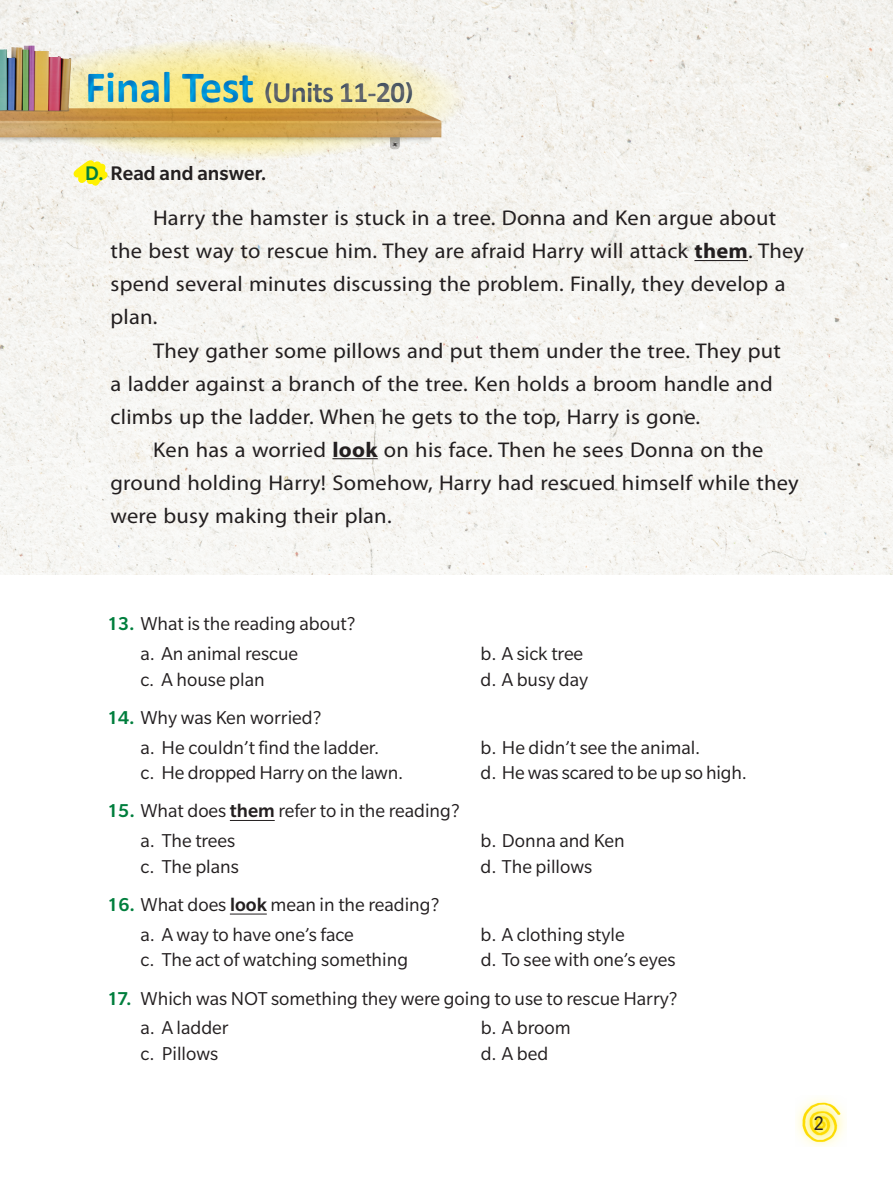
<style>
.page{position:relative;width:893px;height:1183px;background:#fff}
.page>*{position:absolute;margin:0;border:0;box-sizing:border-box;transform-origin:0 0}
.t1{font:700 30px "Calibri";letter-spacing:-.03em;color:#6c6d70}
.t2{font:500 21.45px "Slate Std";letter-spacing:.005em;color:#231f20}
.t3{font:21.3px/33px "Myriad Pro";letter-spacing:.01em;color:#231f20;scale:1.05 1}
.t4{font:20.25px/29.7px "Slate Std";color:#231f20}
.t5{font:19.5px "Harmonia Sans Std";color:#231f20}
.s1{font-size:45px;color:#00a6e4}
.s2{font-size:24px}
.s3{color:#007e3d}
.s4{font-weight:700}
.s5{font-weight:500;color:#007e3d}
.s6{font-weight:500}
</style>
<div class="page">
<img style="left:0;top:0;width:893px;height:574px">
<hr style="left:694px;top:260px;width:54px;height:1px;background:#231f20">
<hr style="left:332px;top:458px;width:46px;height:1px;background:#231f20">
<hr style="left:230px;top:819px;width:45px;height:1px;background:#231f20">
<hr style="left:230px;top:913px;width:37px;height:1px;background:#231f20">
<img style="left:796px;top:1098px;width:49px;height:48px">
<svg style="left:0;top:39px;width:468px;height:121px;background:#f3eed3"></svg>
<img style="left:0;top:100px;width:446px;height:64px">
<img style="left:0;top:21px;width:91px;height:107px">
<div style="left:78px;top:59px;width:345px;height:57px;background:#0154a6;opacity:.7"></div>
<svg style="left:67px;top:139px;width:49px;height:84px"></svg>
<h1 class="t1" style="left:85px;top:73px;width:330px"><span class="s1">Final Test</span> <span class="s2">(</span>Units 11-20<span class="s2">)</span></h1>
<p class="t2" style="left:85px;top:162px;width:183px"><span class="s3">D.</span> Read and answer.</p>
<p class="t3" style="left:111px;top:201px;width:662px;text-indent:43px">Harry the hamster is stuck in a tree. Donna and Ken argue about the best way to rescue him. They are afraid Harry will attack <span class="s4">them</span>. They spend several minutes discussing the problem. Finally, they develop a plan.</p>
<p class="t3" style="left:111px;top:333px;width:640px;text-indent:43px">They gather some pillows and put them under the tree. They put a ladder against a branch of the tree. Ken holds a broom handle and climbs up the ladder. When he gets to the top, Harry is gone.</p>
<p class="t3" style="left:111px;top:432px;width:657px;text-indent:43px">Ken has a worried <span class="s4">look</span> on his face. Then he sees Donna on the ground holding Harry! Somehow, Harry had rescued himself while they were busy making their plan.</p>
<p class="t4" style="left:140px;top:608px;width:217px;text-indent:-33px"><span class="s5">13.</span> What is the reading about? a. An animal rescue</p>
<p class="t4" style="left:480px;top:638px;width:104px">b. A sick tree</p>
<p class="t4" style="left:140px;top:664px;width:126px">c. A house plan</p>
<p class="t4" style="left:481px;top:664px;width:109px">d. A busy day</p>
<p class="t4" style="left:140px;top:702px;width:240px;text-indent:-33px"><span class="s5">14.</span> Why was Ken worried?<br>a. He couldn’t find the ladder.</p>
<p class="t4" style="left:481px;top:732px;width:221px">b. He didn’t see the animal.</p>
<p class="t4" style="left:140px;top:757px;width:264px">c. He dropped Harry on the lawn.</p>
<p class="t4" style="left:481px;top:757px;width:268px">d. He was scared to be up so high.</p>
<p class="t4" style="left:140px;top:795px;width:321px;text-indent:-33px"><span class="s5">15.</span> What does <span class="s6">them</span> refer to in the reading? a. The trees</p>
<p class="t4" style="left:481px;top:825px;width:145px">b. Donna and Ken</p>
<p class="t4" style="left:140px;top:851px;width:100px">c. The plans</p>
<p class="t4" style="left:481px;top:851px;width:113px">d. The pillows</p>
<p class="t4" style="left:140px;top:889px;width:300px;text-indent:-33px"><span class="s5">16.</span> What does <span class="s6">look</span> mean in the reading? a. A way to have one’s face</p>
<p class="t4" style="left:481px;top:919px;width:146px">b. A clothing style</p>
<p class="t4" style="left:140px;top:944px;width:269px">c. The act of watching something</p>
<p class="t4" style="left:481px;top:944px;width:197px">d. To see with one’s eyes</p>
<p class="t4" style="left:140px;top:982px;width:539px;text-indent:-33px"><span class="s5">17.</span> Which was NOT something they were going to use to rescue Harry? a. A ladder</p>
<p class="t4" style="left:481px;top:1012px;width:92px">b. A broom</p>
<p class="t4" style="left:141px;top:1038px;width:79px">c. Pillows</p>
<p class="t4" style="left:481px;top:1038px;width:69px">d. A bed</p>
<p class="t5" style="left:813px;top:1110px;width:12px">2</p>
</div>
